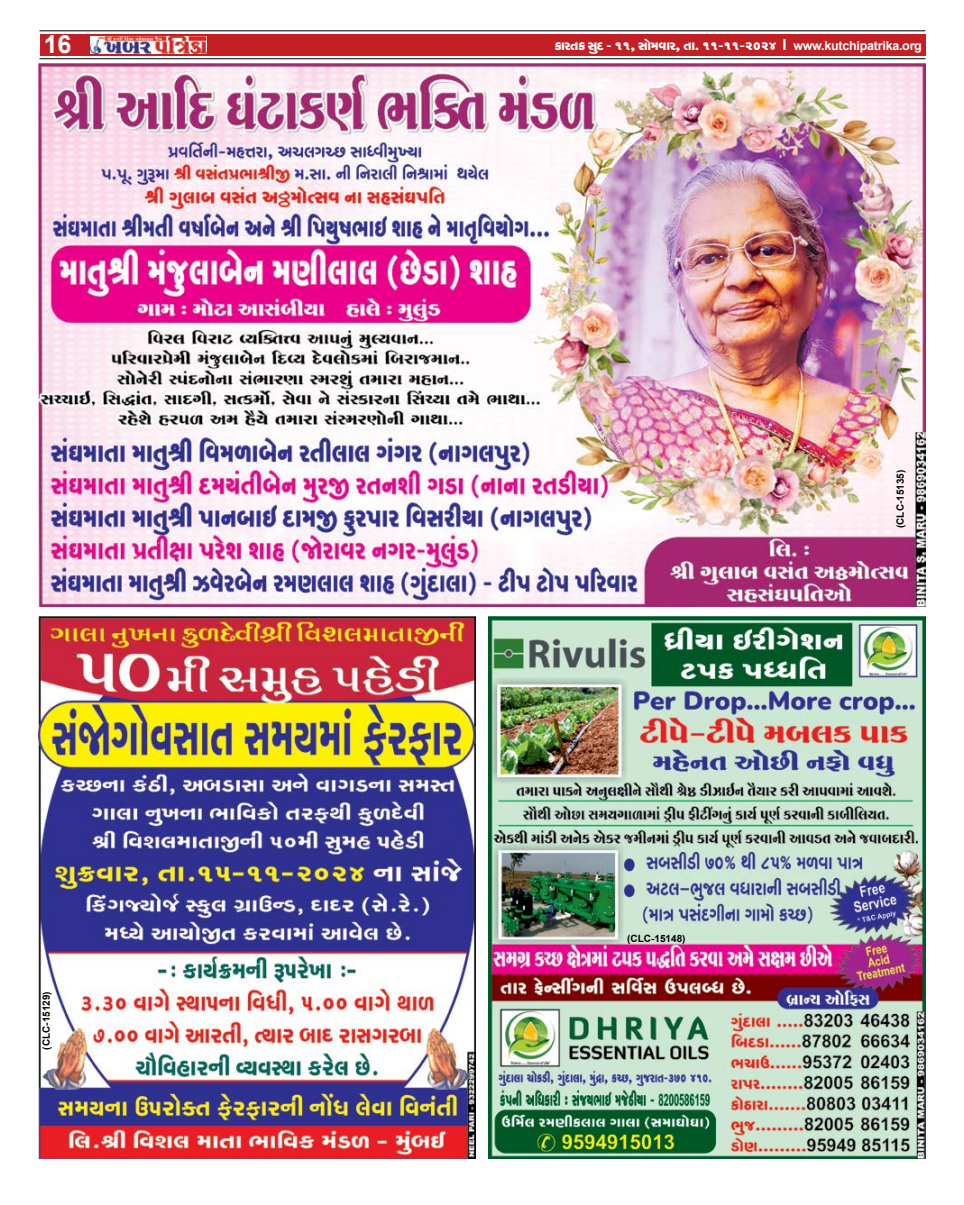
<style>
.page{position:relative;width:964px;height:1205px;background:#fff}
.page>*{position:absolute;margin:0;border:0;box-sizing:border-box;transform-origin:0 0}
.t1{font:700 25px "Arial";color:#fff}
.t2{font:15px "SHREE GUJ7";letter-spacing:-.02em;color:#fff}
.t3{font:700 10px "Arial";color:#000}
.s1{font-family:"Arial";font-weight:700}
.s2{font-family:"Arial";font-weight:700;font-size:12.5px}
</style>
<div class="page">
<div style="left:40px;top:34px;width:172px;height:21px;background:#c22025"></div>
<div style="left:212px;top:34px;width:714px;height:21px;background:#c22025"></div>
<hr style="left:39px;top:58px;width:886px;height:1px;background:#000">
<hr style="left:39px;top:30px;width:886px;height:1px;background:#000">
<img style="left:90px;top:36px;width:116px;height:17px">
<img style="left:39px;top:617px;width:437px;height:542px">
<img style="left:39px;top:64px;width:886px;height:542px">
<img style="left:488px;top:617px;width:437px;height:542px">
<h1 class="t1" style="left:44px;top:27px;width:29px">16</h1>
<p class="t2" style="left:555px;top:38px;width:369px">L$pfsL$ kyv$ - 11, kp¡dhpf, sp. 11-11-2024 <span class="s1">I</span> <span class="s2">www.kutchipatrika.org</span></p>
<p class="t3" style="left:39px;top:1049px;width:60px;rotate:-90deg">(CLC-15129)</p>
<p class="t3" style="left:627px;top:931px;width:60px">(CLC-15148)</p>
<p class="t3" style="left:893px;top:528px;width:60px;rotate:-90deg">(CLC-15135)</p>
</div>
